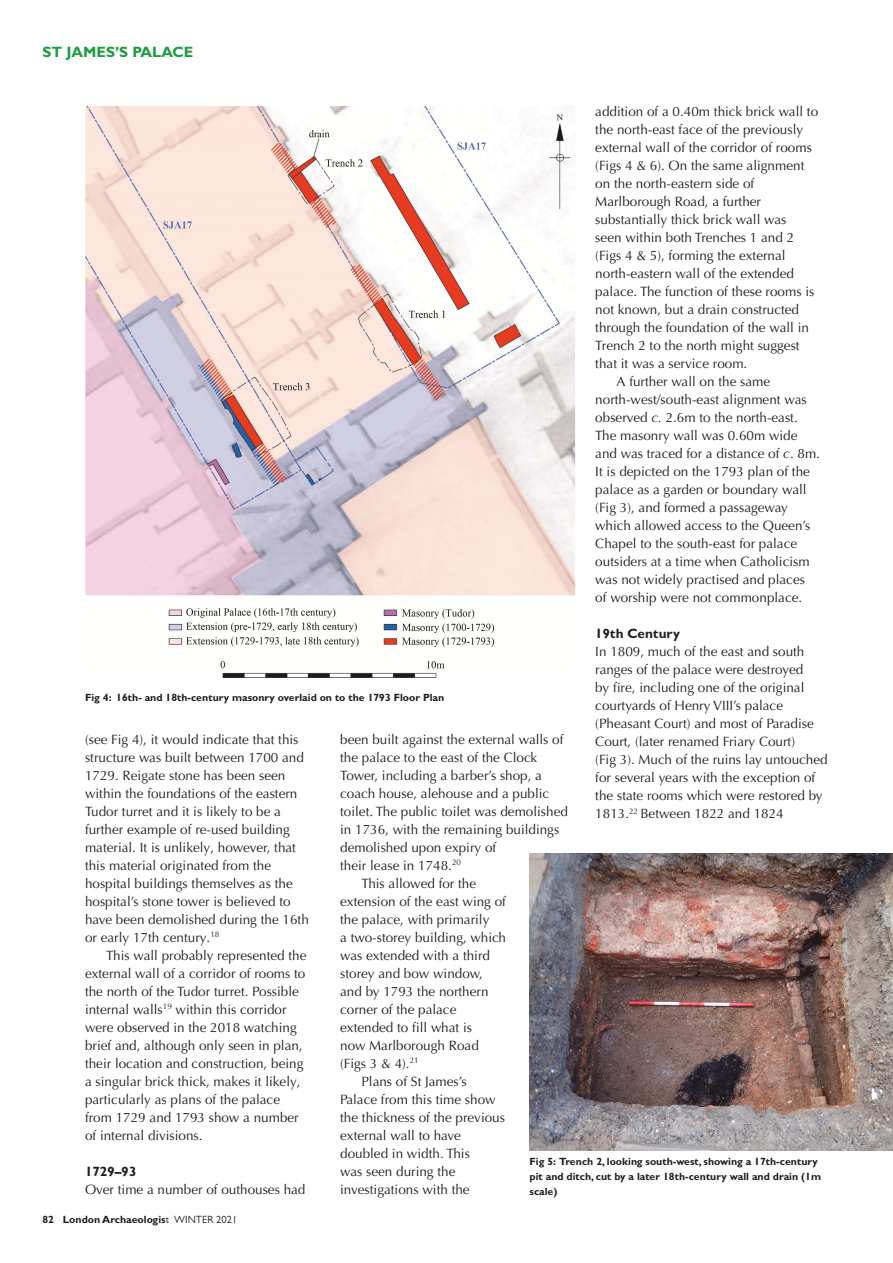
<style>
.page{position:relative;width:893px;height:1263px;background:#fff}
.page>*{position:absolute;margin:0;border:0;box-sizing:border-box;transform-origin:0 0}
.t1{font:700 15px "Gill Sans MT Pro";color:#1d9e43}
.t2{font:13.5px/18px "Optima LT Pro";color:#231f20}
.t3{font:700 13.5px "Gill Sans MT Pro";color:#231f20}
.t4{font:700 10.5px/15px "Gill Sans MT Pro";color:#231f20}
.s1{font-style:italic}
.s2{font-weight:400}
</style>
<div class="page">
<img style="left:85px;top:105px;width:491px;height:573px">
<img style="left:529px;top:853px;width:364px;height:298px">
<p class="t1" style="left:43px;top:47px;width:152px">ST JAMES’S PALACE</p>
<p class="t2" style="left:595px;top:104px;width:224px">addition of a 0.40m thick brick wall to the north-east face of the previously external wall of the corridor of rooms (Figs 4 &amp; 6). On the same alignment on the north-eastern side of Marlborough Road, a further substantially thick brick wall was<br>seen within both Trenches 1 and 2 (Figs 4 &amp; 5), forming the external north-eastern wall of the extended palace. The function of these rooms is not known, but a drain constructed through the foundation of the wall in Trench 2 to the north might suggest that it was a service room.</p>
<p class="t2" style="left:595px;top:374px;width:226px;text-indent:21px">A further wall on the same north-west/south-east alignment was observed <span class="s1">c.</span> 2.6m to the north-east.<br>The masonry wall was 0.60m wide and was traced for a distance of <span class="s1">c</span>. 8m.<br>It is depicted on the 1793 plan of the palace as a garden or boundary wall (Fig 3), and formed a passageway which allowed access to the Queen’s Chapel to the south-east for palace outsiders at a time when Catholicism was not widely practised and places<br>of worship were not commonplace.</p>
<h1 class="t3" style="left:595px;top:629px;width:86px">19th Century</h1>
<p class="t2" style="left:595px;top:644px;width:234px">In 1809, much of the east and south ranges of the palace were destroyed<br>by fire, including one of the original courtyards of Henry VIII’s palace (Pheasant Court) and most of Paradise Court, (later renamed Friary Court)<br>(Fig 3). Much of the ruins lay untouched for several years with the exception of the state rooms which were restored by 1813.<sup>22</sup> Between 1822 and 1824</p>
<p class="t4" style="left:85px;top:691px;width:361px">Fig 4: 16th- and 18th-century masonry overlaid on to the 1793 Floor Plan</p>
<p class="t2" style="left:340px;top:731px;width:229px">been built against the external walls of the palace to the east of the Clock Tower, including a barber’s shop, a coach house, alehouse and a public toilet. The public toilet was demolished in 1736, with the remaining buildings demolished upon expiry of<br>their lease in 1748.<sup>20</sup></p>
<p class="t2" style="left:340px;top:875px;width:167px;text-indent:21px">This allowed for the extension of the east wing of the palace, with primarily<br>a two-storey building, which was extended with a third storey and bow window, and by 1793 the northern corner of the palace extended to fill what is<br>now Marlborough Road (Figs 3 &amp; 4).<sup>21</sup></p>
<p class="t2" style="left:340px;top:1073px;width:166px;text-indent:21px">Plans of St James’s<br>Palace from this time show the thickness of the previous external wall to have doubled in width. This<br>was seen during the investigations with the</p>
<p class="t2" style="left:85px;top:731px;width:225px">(see Fig 4), it would indicate that this structure was built between 1700 and 1729. Reigate stone has been seen within the foundations of the eastern Tudor turret and it is likely to be a further example of re-used building material. It is unlikely, however, that this material originated from the hospital buildings themselves as the hospital’s stone tower is believed to have been demolished during the 16th or early 17th century.<sup>18</sup></p>
<p class="t2" style="left:85px;top:947px;width:223px;text-indent:21px">This wall probably represented the external wall of a corridor of rooms to the north of the Tudor turret. Possible internal walls<sup>19</sup> within this corridor were observed in the 2018 watching brief and, although only seen in plan, their location and construction, being a singular brick thick, makes it likely, particularly as plans of the palace from 1729 and 1793 show a number of internal divisions.</p>
<h1 class="t3" style="left:85px;top:1166px;width:53px">1729–93</h1>
<p class="t2" style="left:85px;top:1181px;width:222px">Over time a number of outhouses had</p>
<p class="t4" style="left:529px;top:1155px;width:293px">Fig 5: Trench 2, looking south-west, showing a 17th-century pit and ditch, cut by a later 18th-century wall and drain (1m scale)</p>
<p class="t4" style="left:43px;top:1213px;width:196px">82 London Archaeologis<span class="s2">t WINTER 2021</span></p>
</div>
